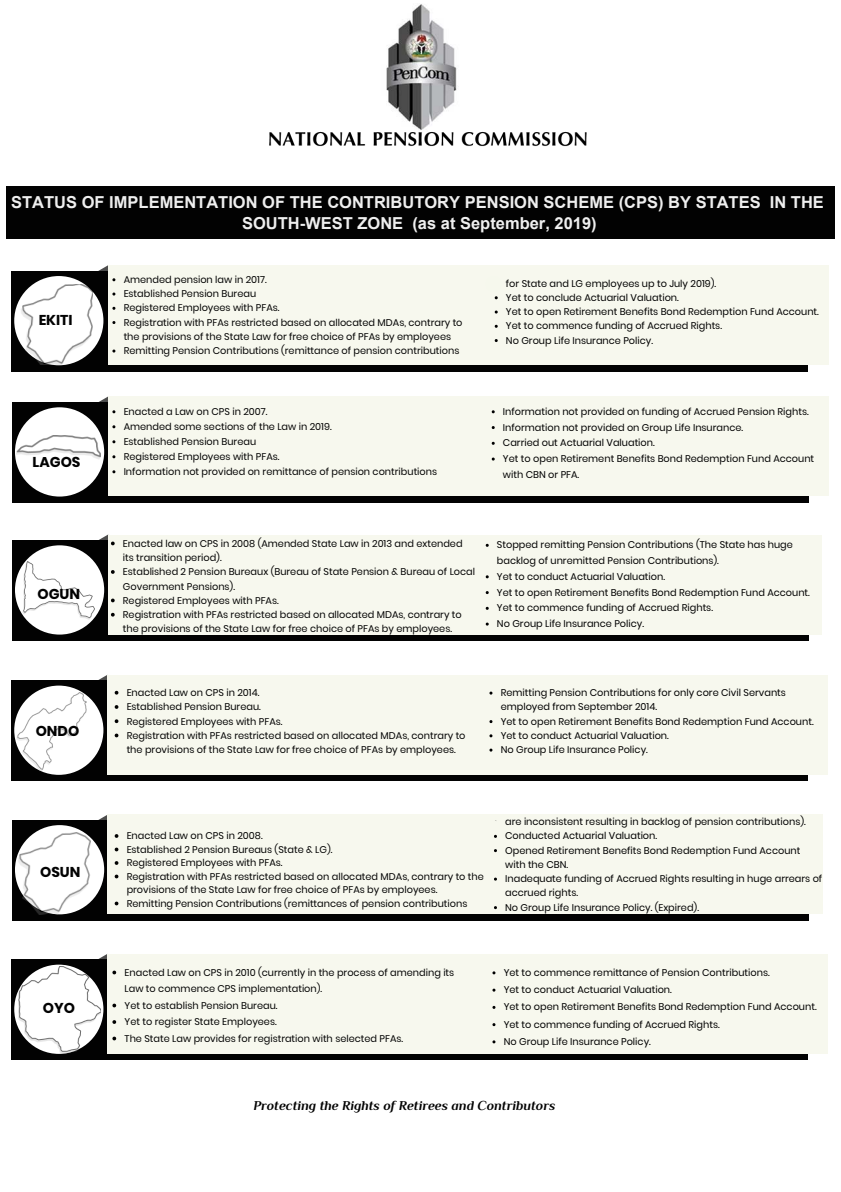
<style>
.page{position:relative;width:841px;height:1192px;background:#fff}
.page>*{position:absolute;margin:0;border:0;box-sizing:border-box;transform-origin:0 0}
.t1{font:700 16.5px/21px "Arial";color:#efefef;text-align:center}
.t2{font:700 14.2px "Poppins";color:#020202}
.t3{font:italic 700 13.5px "Philosopher";color:#020202}
.t4{font:9.7px/14.2px "Poppins";color:#020202}
.t5{font:9.7px/14.2px "Poppins";color:#000}
</style>
<div class="page">
<div style="left:6px;top:186px;width:828px;height:52px;background:#020202"></div>
<img style="left:386px;top:4px;width:71px;height:114px">
<img style="left:269px;top:118px;width:318px;height:29px">
<div style="left:12px;top:402px;width:796px;height:100px;background:#020202"></div>
<div style="left:15px;top:407px;width:89px;height:89px;background:#fff;border-radius:50%"></div>
<div style="left:108px;top:397px;width:720px;height:98px;background:#f7f8ee"></div>
<div style="left:12px;top:540px;width:796px;height:100px;background:#020202"></div>
<div style="left:15px;top:545px;width:89px;height:89px;background:#fff;border-radius:50%"></div>
<div style="left:108px;top:534px;width:714px;height:100px;background:#f7f8ee"></div>
<svg style="left:98px;top:675px;width:9px;height:5px"></svg>
<div style="left:11px;top:680px;width:797px;height:100px;background:#020202"></div>
<div style="left:14px;top:685px;width:89px;height:89px;background:#fff;border-radius:50%"></div>
<div style="left:107px;top:675px;width:721px;height:99px;background:#f7f8ee"></div>
<svg style="left:98px;top:815px;width:9px;height:5px"></svg>
<div style="left:12px;top:820px;width:797px;height:100px;background:#020202"></div>
<div style="left:15px;top:825px;width:89px;height:89px;background:#fff;border-radius:50%"></div>
<div style="left:107px;top:814px;width:716px;height:99px;background:#f7f8ee"></div>
<div style="left:11px;top:959px;width:797px;height:100px;background:#020202"></div>
<svg style="left:14px;top:964px;width:89px;height:89px"></svg>
<div style="left:107px;top:953px;width:721px;height:100px;background:#f7f8ee"></div>
<img style="left:16px;top:435px;width:84px;height:24px">
<img style="left:22px;top:561px;width:72px;height:58px">
<svg style="left:78px;top:396px;width:37px;height:35px"></svg>
<img style="left:17px;top:692px;width:70px;height:78px">
<img style="left:18px;top:832px;width:73px;height:82px">
<img style="left:18px;top:966px;width:83px;height:87px">
<svg style="left:78px;top:534px;width:37px;height:39px"></svg>
<svg style="left:111px;top:598px;width:4px;height:4px"></svg>
<svg style="left:111px;top:612px;width:4px;height:4px"></svg>
<svg style="left:115px;top:719px;width:3px;height:4px"></svg>
<svg style="left:115px;top:733px;width:3px;height:4px"></svg>
<svg style="left:78px;top:953px;width:38px;height:35px"></svg>
<svg style="left:112px;top:1003px;width:4px;height:4px"></svg>
<svg style="left:112px;top:1020px;width:4px;height:3px"></svg>
<svg style="left:112px;top:1036px;width:4px;height:4px"></svg>
<div style="left:11px;top:271px;width:797px;height:100px;background:#020202"></div>
<div style="left:14px;top:276px;width:89px;height:89px;background:#fff;border-radius:50%"></div>
<div style="left:108px;top:265px;width:720px;height:100px;background:#f7f8ee"></div>
<svg style="left:78px;top:265px;width:37px;height:34px"></svg>
<img style="left:20px;top:284px;width:73px;height:80px">
<svg style="left:115px;top:847px;width:3px;height:4px"></svg>
<svg style="left:115px;top:874px;width:3px;height:4px"></svg>
<svg style="left:115px;top:901px;width:3px;height:4px"></svg>
<h1 class="t1" style="left:11px;top:192px;width:814px">STATUS OF IMPLEMENTATION OF THE CONTRIBUTORY PENSION SCHEME (CPS) BY STATES IN THE<br>SOUTH-WEST ZONE (as at September, 2019)</h1>
<h2 class="t2" style="left:39px;top:311px;width:35px">EKITI</h2>
<h2 class="t2" style="left:33px;top:453px;width:49px">LAGOS</h2>
<h2 class="t2" style="left:38px;top:586px;width:44px">OGUN</h2>
<h2 class="t2" style="left:36px;top:722px;width:45px">ONDO</h2>
<h2 class="t2" style="left:40px;top:863px;width:42px">OSUN</h2>
<h2 class="t2" style="left:43px;top:999px;width:34px">OYO</h2>
<p class="t4" style="left:124px;top:272px;width:340px">Amended pension law in 2017.<br>Established Pension Bureau<br>Registered Employees with PFAs.<br>Registration with PFAs restricted based on allocated MDAs, contrary to the provisions of the State Law for free choice of PFAs by employees Remitting Pension Contributions (remittance of pension contributions</p>
<p class="t5" style="left:506px;top:276px;width:314px">for State and LG employees up to July 2019).<br>Yet to conclude Actuarial Valuation.<br>Yet to open Retirement Benefits Bond Redemption Fund Account.<br>Yet to commence funding of Accrued Rights.<br>No Group Life Insurance Policy.</p>
<p class="t4" style="left:124px;top:404px;width:315px;line-height:15px">Enacted a Law on CPS in 2007.<br>Amended some sections of the Law in 2019.<br>Established Pension Bureau<br>Registered Employees with PFAs.<br>Information not provided on remittance of pension contributions</p>
<p class="t5" style="left:503px;top:403px;width:313px;line-height:15.7px">Information not provided on funding of Accrued Pension Rights.<br>Information not provided on Group Life Insurance.<br>Carried out Actuarial Valuation.<br>Yet to open Retirement Benefits Bond Redemption Fund Account with CBN or PFA.</p>
<p class="t4" style="left:123px;top:536px;width:354px">Enacted law on CPS in 2008 (Amended State Law in 2013 and extended its transition period).<br>Established 2 Pension Bureaux (Bureau of State Pension &amp; Bureau of Local Government Pensions).<br>Registered Employees with PFAs.<br>Registration with PFAs restricted based on allocated MDAs, contrary to the provisions of the State Law for free choice of PFAs by employees.</p>
<p class="t5" style="left:497px;top:537px;width:314px;line-height:15.7px">Stopped remitting Pension Contributions (The State has huge backlog of unremitted Pension Contributions).<br>Yet to conduct Actuarial Valuation.<br>Yet to open Retirement Benefits Bond Redemption Fund Account.<br>Yet to commence funding of Accrued Rights.<br>No Group Life Insurance Policy.</p>
<p class="t4" style="left:127px;top:685px;width:340px">Enacted Law on CPS in 2014.<br>Established Pension Bureau.<br>Registered Employees with PFAs.<br>Registration with PFAs restricted based on allocated MDAs, contrary to the provisions of the State Law for free choice of PFAs by employees.</p>
<p class="t5" style="left:501px;top:685px;width:314px">Remitting Pension Contributions for only core Civil Servants employed from September 2014.<br>Yet to open Retirement Benefits Bond Redemption Fund Account.<br>Yet to conduct Actuarial Valuation.<br>No Group Life Insurance Policy.</p>
<p class="t4" style="left:127px;top:829px;width:359px;line-height:13.5px">Enacted Law on CPS in 2008.<br>Established 2 Pension Bureaus (State &amp; LG).<br>Registered Employees with PFAs.<br>Registration with PFAs restricted based on allocated MDAs, contrary to the provisions of the State Law for free choice of PFAs by employees.<br>Remitting Pension Contributions (remittances of pension contributions</p>
<p class="t5" style="left:505px;top:814px;width:319px">are inconsistent resulting in backlog of pension contributions).<br>Conducted Actuarial Valuation.<br>Opened Retirement Benefits Bond Redemption Fund Account with the CBN.<br>Inadequate funding of Accrued Rights resulting in huge arrears of accrued rights.<br>No Group Life Insurance Policy. (Expired).</p>
<p class="t4" style="left:125px;top:964px;width:331px;line-height:16.5px">Enacted Law on CPS in 2010 (currently in the process of amending its Law to commence CPS implementation).<br>Yet to establish Pension Bureau.<br>Yet to register State Employees.<br>The State Law provides for registration with selected PFAs.</p>
<p class="t5" style="left:504px;top:963px;width:314px;line-height:17.2px">Yet to commence remittance of Pension Contributions.<br>Yet to conduct Actuarial Valuation.<br>Yet to open Retirement Benefits Bond Redemption Fund Account.<br>Yet to commence funding of Accrued Rights.<br>No Group Life Insurance Policy.</p>
<h3 class="t3" style="left:253px;top:1096px;width:303px">Protecting the Rights of Retirees and Contributors</h3>
</div>
